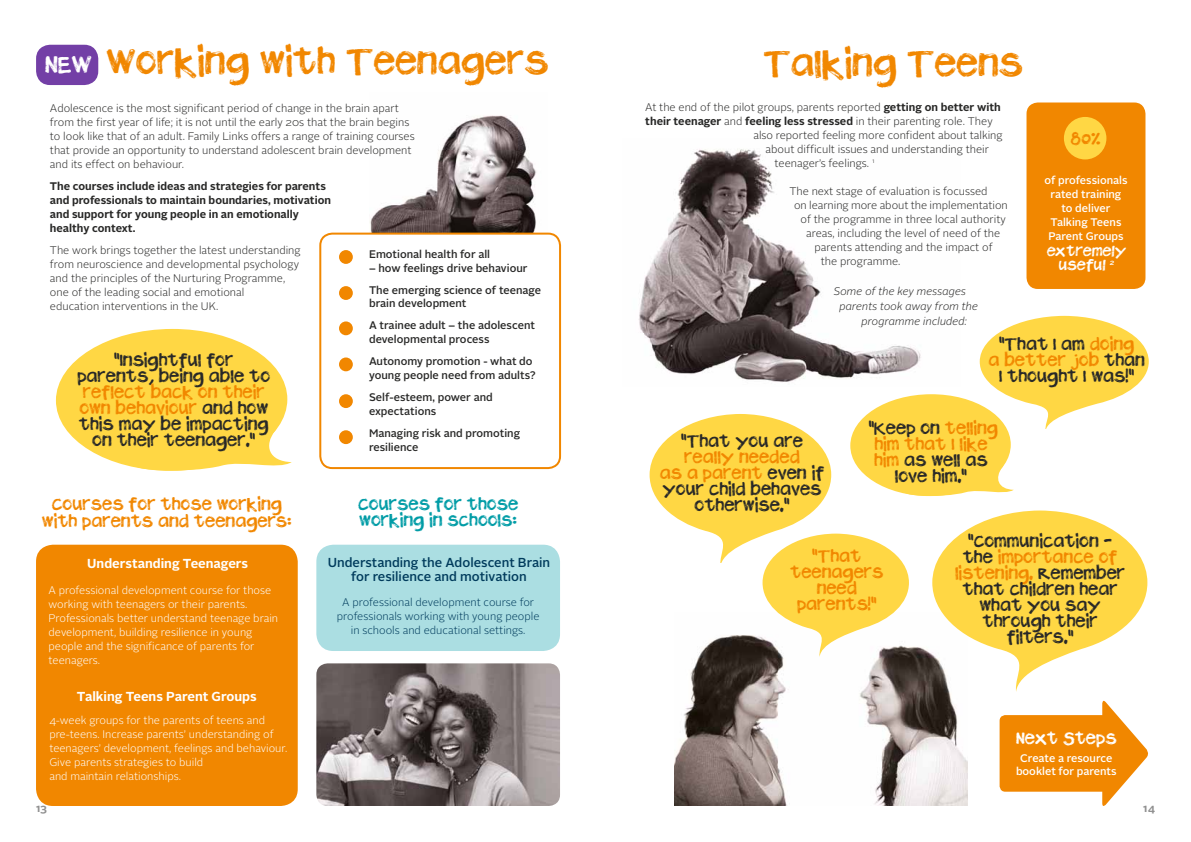
<style>
.page{position:relative;width:1191px;height:842px;background:#fff}
.page>*{position:absolute;margin:0;border:0;box-sizing:border-box;transform-origin:0 0}
.t1{font:700 32px "Plz Print Brush";color:#f18700}
.t2{font:700 16px "Plz Print Brush";color:#f18700}
.t3{font:700 15px/16px "Plz Print Brush";color:#282827;text-align:center}
.t4{font:700 15px/16px "Plz Print Brush";color:#f18700;text-align:center}
.t5{font:700 15px/16px "Plz Print Brush";color:#009ca6}
.t6{font:700 15px "Plz Print Brush";color:#fff}
.t7{font:500 13px/14px "Alright Sans";color:#003b5c;text-align:center}
.t8{font:700 13px "Alright Sans";color:#fff}
.t9{font:700 13px/14px "Plz Print Brush";color:#fff;text-align:center}
.t10{font:300 11px/14px "Alright Sans";color:#282827}
.t11{font:300 11px/14px "Alright Sans";color:#fff}
.t12{font:500 11px/22px "Alright Sans";color:#282827}
.t13{font:700 11px/14px "Alright Sans";color:#282827}
.t14{font:300 11px/14px "Alright Sans";color:#003b5c;text-align:center}
.t15{font:500 11px/14px "Alright Sans";color:#fff;text-align:center}
.t16{font:italic 300 11px "Alright Sans";color:#282827}
.t17{font:700 11px "Alright Sans";color:#909090}
.s1{font-size:22px;color:#fff}
.s2{color:#f18700}
.s3{font-weight:700}
.s4{font-weight:300}
</style>
<div class="page">
<img style="left:370px;top:115px;width:178px;height:118px">
<div style="left:38px;top:47px;width:58px;height:36px;background:#733fa6;border-radius:12px"></div>
<div style="left:36px;top:45px;width:62px;height:40px;border:4px solid #733fa6;border-radius:12px"></div>
<div style="left:56px;top:329px;width:231px;height:142px;background:#ffd744;border-radius:50%"></div>
<svg style="left:92px;top:344px;width:200px;height:127px"></svg>
<div style="left:319px;top:233px;width:242px;height:236px;border:2px solid #f18700;border-radius:12px"></div>
<div style="left:339px;top:250px;width:14px;height:14px;background:#f18700;border-radius:50%"></div>
<div style="left:339px;top:321px;width:14px;height:14px;background:#f18700;border-radius:50%"></div>
<div style="left:339px;top:286px;width:14px;height:14px;background:#f18700;border-radius:50%"></div>
<div style="left:339px;top:357px;width:14px;height:14px;background:#f18700;border-radius:50%"></div>
<div style="left:339px;top:430px;width:14px;height:14px;background:#f18700;border-radius:50%"></div>
<div style="left:339px;top:394px;width:14px;height:14px;background:#f18700;border-radius:50%"></div>
<div style="left:316px;top:545px;width:244px;height:106px;background:#abdee2;border-radius:17px"></div>
<div style="left:36px;top:545px;width:262px;height:261px;background:#f18700;border-radius:17px"></div>
<img style="left:316px;top:663px;width:244px;height:143px">
<img style="left:675px;top:692px;width:293px;height:114px">
<div style="left:999px;top:715px;width:108px;height:77px;background:#f18700;border-radius:6px"></div>
<svg style="left:1102px;top:700px;width:46px;height:106px"></svg>
<div style="left:1137px;top:790px;width:36px;height:31px;background:#fff"></div>
<img style="left:638px;top:149px;width:183px;height:189px">
<div style="left:1026px;top:102px;width:119px;height:187px;background:#f18700;border-radius:11px"></div>
<svg style="left:649px;top:316px;width:499px;height:376px"></svg>
<div style="left:1064px;top:117px;width:42px;height:42px;background:#ffd744;border-radius:50%"></div>
<h1 class="t1" style="left:45px;top:43px;width:505px"><span class="s1">NEW</span> WORKING WITH TEENAGERS</h1>
<p class="t10" style="left:50px;top:101px;width:366px">Adolescence is the most significant period of change in the brain apart from the first year of life; it is not until the early 20s that the brain begins to look like that of an adult. Family Links offers a range of training courses that provide an opportunity to understand adolescent brain development and its effect on behaviour.</p>
<p class="t13" style="left:50px;top:179px;width:283px">The courses include ideas and strategies for parents and professionals to maintain boundaries, motivation and support for young people in an emotionally healthy context.</p>
<p class="t10" style="left:50px;top:243px;width:252px">The work brings together the latest understanding from neuroscience and developmental psychology and the principles of the Nurturing Programme, one of the leading social and emotional<br>education interventions in the UK.</p>
<p class="t12" style="left:369px;top:244px;width:123px">Emotional health for all</p>
<p class="t12" style="left:369px;top:258px;width:173px">– how feelings drive behaviour<br>The emerging science of teenage</p>
<p class="t12" style="left:369px;top:293px;width:167px">brain development<br>A trainee adult – the adolescent</p>
<p class="t12" style="left:369px;top:329px;width:165px">developmental process<br>Autonomy promotion - what do</p>
<p class="t12" style="left:369px;top:365px;width:168px">young people need from adults?<br>Self-esteem, power and</p>
<p class="t12" style="left:369px;top:401px;width:153px">expectations<br>Managing risk and promoting</p>
<p class="t12" style="left:369px;top:437px;width:51px">resilience</p>
<h3 class="t3" style="left:77px;top:353px;width:194px">“INSIGHTFUL FOR<br>PARENTS, BEING ABLE TO</h3>
<h3 class="t3" style="left:79px;top:385px;width:191px"><span class="s2">REFLECT BACK ON THEIR<br>OWN BEHAVIOUR</span> AND HOW<br>THIS MAY BE IMPACTING<br>ON THEIR TEENAGER.”</h3>
<h3 class="t4" style="left:42px;top:497px;width:251px;line-height:17px">COURSES FOR THOSE WORKING<br>WITH PARENTS AND TEENAGERS:</h3>
<p class="t8" style="left:87px;top:554px;width:162px">Understanding Teenagers</p>
<p class="t11" style="left:49px;top:583px;width:231px">A professional development course for those working with teenagers or their parents.<br>Professionals better understand teenage brain development, building resilience in young people and the significance of parents for teenagers.</p>
<p class="t8" style="left:77px;top:687px;width:181px">Talking Teens Parent Groups</p>
<p class="t11" style="left:49px;top:713px;width:239px">4-week groups for the parents of teens and pre-teens. Increase parents’ understanding of teenagers’ development, feelings and behaviour.<br>Give parents strategies to build<br>and maintain relationships.</p>
<p class="t17" style="left:36px;top:801px;width:12px">13</p>
<h3 class="t5" style="left:358px;top:497px;width:161px">COURSES FOR THOSE<br>WORKING IN SCHOOLS:</h3>
<p class="t7" style="left:328px;top:556px;width:224px">Understanding the Adolescent Brain for resilience and motivation</p>
<p class="t14" style="left:337px;top:595px;width:204px">A professional development course for professionals working with young people in schools and educational settings.</p>
<h1 class="t1" style="left:763px;top:44px;width:261px">TALKING TEENS</h1>
<p class="t10" style="left:645px;top:100px;width:357px">At the end of the pilot groups, parents reported <span class="s3">getting on better with</span></p>
<p class="t13" style="left:645px;top:114px;width:349px">their teenager <span class="s4">and</span> feeling less stressed <span class="s4">in their parenting role. They</span></p>
<p class="t10" style="left:753px;top:128px;width:251px">also reported feeling more confident about talking</p>
<p class="t10" style="left:765px;top:142px;width:225px">about difficult issues and understanding their</p>
<p class="t10" style="left:774px;top:156px;width:102px">teenager’s feelings. <sup>1</sup></p>
<p class="t10" style="left:789px;top:184px;width:200px">The next stage of evaluation is focussed</p>
<p class="t10" style="left:794px;top:198px;width:215px">on learning more about the implementation</p>
<p class="t10" style="left:800px;top:212px;width:207px">of the programme in three local authority</p>
<p class="t10" style="left:806px;top:226px;width:196px">areas, including the level of need of the</p>
<p class="t10" style="left:814px;top:240px;width:179px">parents attending and the impact of</p>
<p class="t10" style="left:820px;top:254px;width:81px">the programme.</p>
<p class="t16" style="left:833px;top:284px;width:134px">Some of the key messages</p>
<p class="t16" style="left:839px;top:299px;width:140px">parents took away from the</p>
<p class="t16" style="left:861px;top:314px;width:107px">programme included:</p>
<h2 class="t2" style="left:1070px;top:129px;width:32px">80%</h2>
<p class="t15" style="left:1044px;top:173px;width:85px">of professionals rated training to deliver<br>Talking Teens<br>Parent Groups</p>
<p class="t9" style="left:1046px;top:245px;width:83px">EXTREMELY<br>USEFUL <sup>2</sup></p>
<h3 class="t3" style="left:681px;top:435px;width:123px">“THAT YOU ARE</h3>
<h3 class="t3" style="left:660px;top:451px;width:166px"><span class="s2">REALLY NEEDED<br>AS A PARENT</span> EVEN IF<br>YOUR CHILD BEHAVES<br>OTHERWISE.”</h3>
<h3 class="t3" style="left:988px;top:337px;width:158px">“THAT I AM <span class="s2">DOING<br>A BETTER JOB</span> THAN<br>I THOUGHT I WAS!”</h3>
<h3 class="t3" style="left:868px;top:421px;width:131px">“KEEP ON <span class="s2">TELLING<br>HIM THAT I LIKE<br>HIM</span> AS WELL AS<br>LOVE HIM.”</h3>
<h3 class="t4" style="left:790px;top:549px;width:95px">“THAT<br>TEENAGERS<br>NEED<br>PARENTS!”</h3>
<h3 class="t3" style="left:955px;top:534px;width:172px">“COMMUNICATION -<br>THE <span class="s2">IMPORTANCE OF<br>LISTENING.</span> REMEMBER<br>THAT CHILDREN HEAR<br>WHAT YOU SAY<br>THROUGH THEIR<br>FILTERS.”</h3>
<h3 class="t6" style="left:1016px;top:729px;width:102px">NEXT STEPS</h3>
<p class="t15" style="left:1016px;top:751px;width:102px;line-height:13.2px">Create a resource booklet for parents</p>
<p class="t17" style="left:1143px;top:801px;width:13px">14</p>
</div>
